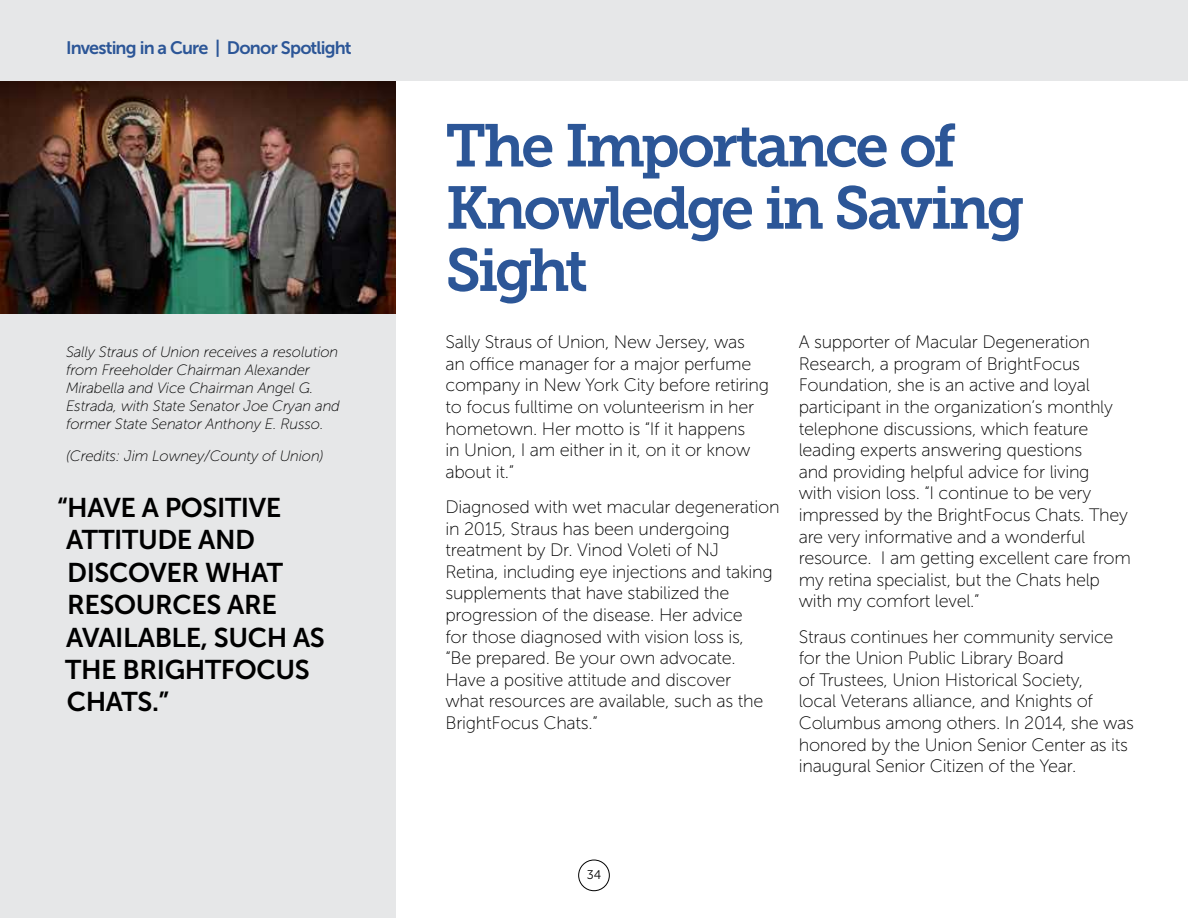
<style>
.page{position:relative;width:1188px;height:918px;background:#fff}
.page>*{position:absolute;margin:0;border:0;box-sizing:border-box;transform-origin:0 0}
.t1{font:60px/62.2px "Museo Slab 700";letter-spacing:-.06em;color:#2c5697}
.t2{font:27px/32.4px "Museo Sans 700";letter-spacing:-.015em;color:#000}
.t3{font:18px/21.6px "Museo Sans 100";letter-spacing:-.015em;color:#000}
.t4{font:18px "Museo Sans 700";letter-spacing:-.045em;color:#2c5697}
.t5{font:italic 15px/18px "Museo Sans 100";letter-spacing:-.015em;color:#000}
.t6{font:12.45px "Museo Sans 300";color:#000}
</style>
<div class="page">
<div style="left:0;top:314px;width:396px;height:604px;background:#e6e7e8"></div>
<div style="left:0;top:0;width:1188px;height:81px;background:#e6e7e8"></div>
<img style="left:0;top:81px;width:396px;height:233px">
<div style="left:578px;top:860px;width:32px;height:31px;border:1px solid #000;border-radius:50%"></div>
<p class="t4" style="left:66px;top:38px;width:287px">Investing in a Cure | Donor Spotlight</p>
<p class="t5" style="left:66px;top:343px;width:275px">Sally Straus of Union receives a resolution from Freeholder Chairman Alexander Mirabella and Vice Chairman Angel G.<br>Estrada, with State Senator Joe Cryan and former State Senator Anthony E. Russo.</p>
<p class="t5" style="left:66px;top:447px;width:259px">(Credits: Jim Lowney/County of Union)</p>
<p class="t2" style="left:65px;top:492px;width:261px;text-indent:-8px">“HAVE A POSITIVE<br>ATTITUDE AND<br>DISCOVER WHAT<br>RESOURCES ARE<br>AVAILABLE, SUCH AS<br>THE BRIGHTFOCUS<br>CHATS.”</p>
<h4 class="t1" style="left:446px;top:115px;width:581px">The Importance of<br>Knowledge in Saving<br>Sight</h4>
<p class="t3" style="left:446px;top:332px;width:325px">Sally Straus of Union, New Jersey, was<br>an ofce manager for a major perfume company in New York City before retiring to focus fulltime on volunteerism in her hometown. Her motto is “If it happens<br>in Union, I am either in it, on it or know about it.”</p>
<p class="t3" style="left:446px;top:496px;width:336px">Diagnosed with wet macular degeneration in 2015, Straus has been undergoing treatment by Dr. Vinod Voleti of NJ<br>Retina, including eye injections and taking supplements that have stabilized the progression of the disease. Her advice<br>for those diagnosed with vision loss is,<br>“Be prepared. Be your own advocate.<br>Have a positive attitude and discover<br>what resources are available, such as the BrightFocus Chats.”</p>
<p class="t3" style="left:799px;top:332px;width:334px">A supporter of Macular Degeneration Research, a program of BrightFocus Foundation, she is an active and loyal participant in the organization’s monthly telephone discussions, which feature leading experts answering questions<br>and providing helpful advice for living<br>with vision loss. “I continue to be very impressed by the BrightFocus Chats. They are very informative and a wonderful resource. I am getting excellent care from my retina specialist, but the Chats help with my comfort level.”</p>
<p class="t3" style="left:799px;top:626px;width:337px">Straus continues her community service for the Union Public Library Board<br>of Trustees, Union Historical Society,<br>local Veterans alliance, and Knights of Columbus among others. In 2014, she was honored by the Union Senior Center as its inaugural Senior Citizen of the Year.</p>
<p class="t6" style="left:587px;top:868px;width:16px">34</p>
</div>
